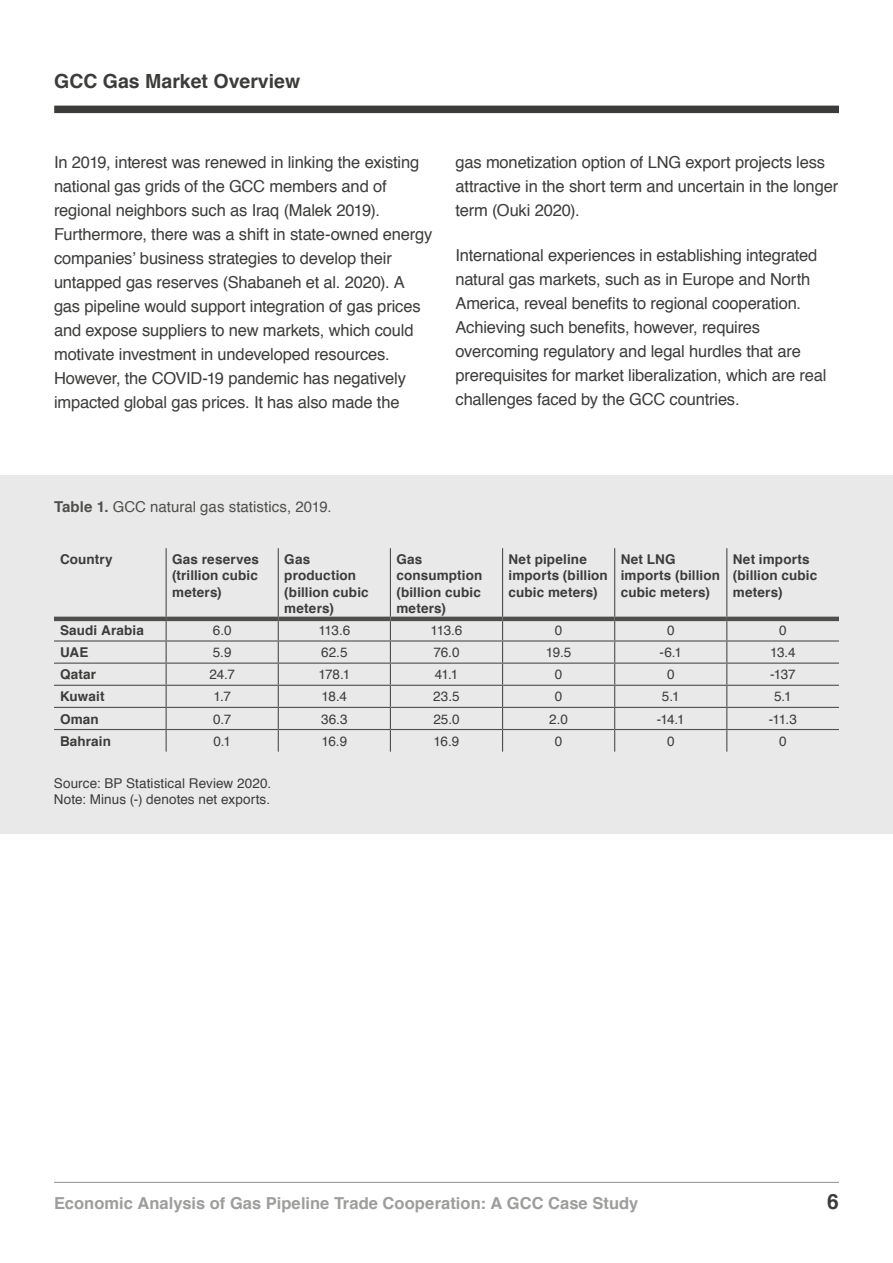
<style>
.page{position:relative;width:893px;height:1263px;background:#fff}
.page>*{position:absolute;margin:0;border:0;box-sizing:border-box;transform-origin:0 0}
.t1{font:700 21px "Helvetica";color:#3c3c3b}
.t2{font:700 19.5px "Helvetica";color:#3c3c3b}
.t3{font:16.5px/24px "Helvetica";letter-spacing:-.01em;color:#3c3c3b}
.t4{font:700 16.5px "Helvetica";color:#9d9d9c}
.t5{font:15px "Helvetica";letter-spacing:.005em;color:#4f4f4d}
.t6{font:700 13.5px/16.2px "Helvetica";letter-spacing:.01em;color:#3c3c3b}
.t7{font:13.5px/16.2px "Helvetica";letter-spacing:.005em;color:#3c3c3b}
.s1{font-weight:700}
</style>
<div class="page">
<hr style="left:54px;top:1182px;width:785px;height:1px;background:#9d9d9c">
<div style="left:54px;top:106px;width:785px;height:7px;background:#3c3c3b"></div>
<div style="left:0;top:475px;width:893px;height:358px;background:#e9e9e9"></div>
<hr style="left:166px;top:548px;width:1px;height:69px;background:#4f4f4d">
<hr style="left:278px;top:548px;width:1px;height:69px;background:#4f4f4d">
<hr style="left:390px;top:548px;width:1px;height:69px;background:#4f4f4d">
<hr style="left:502px;top:548px;width:1px;height:69px;background:#4f4f4d">
<hr style="left:614px;top:548px;width:1px;height:69px;background:#4f4f4d">
<hr style="left:726px;top:548px;width:1px;height:69px;background:#4f4f4d">
<hr style="left:54px;top:640px;width:112px;height:1px;background:#4f4f4d">
<hr style="left:166px;top:640px;width:112px;height:1px;background:#4f4f4d">
<hr style="left:278px;top:640px;width:112px;height:1px;background:#4f4f4d">
<hr style="left:390px;top:640px;width:113px;height:1px;background:#4f4f4d">
<hr style="left:503px;top:640px;width:112px;height:1px;background:#4f4f4d">
<hr style="left:615px;top:640px;width:112px;height:1px;background:#4f4f4d">
<hr style="left:727px;top:640px;width:112px;height:1px;background:#4f4f4d">
<hr style="left:54px;top:662px;width:112px;height:2px;background:#4f4f4d">
<hr style="left:166px;top:662px;width:112px;height:2px;background:#4f4f4d">
<hr style="left:278px;top:662px;width:112px;height:2px;background:#4f4f4d">
<hr style="left:390px;top:662px;width:113px;height:2px;background:#4f4f4d">
<hr style="left:503px;top:662px;width:112px;height:2px;background:#4f4f4d">
<hr style="left:615px;top:662px;width:112px;height:2px;background:#4f4f4d">
<hr style="left:727px;top:662px;width:112px;height:2px;background:#4f4f4d">
<hr style="left:54px;top:685px;width:112px;height:1px;background:#4f4f4d">
<hr style="left:166px;top:685px;width:112px;height:1px;background:#4f4f4d">
<hr style="left:278px;top:685px;width:112px;height:1px;background:#4f4f4d">
<hr style="left:390px;top:685px;width:113px;height:1px;background:#4f4f4d">
<hr style="left:503px;top:685px;width:112px;height:1px;background:#4f4f4d">
<hr style="left:615px;top:685px;width:112px;height:1px;background:#4f4f4d">
<hr style="left:727px;top:685px;width:112px;height:1px;background:#4f4f4d">
<hr style="left:54px;top:707px;width:112px;height:1px;background:#4f4f4d">
<hr style="left:166px;top:707px;width:112px;height:1px;background:#4f4f4d">
<hr style="left:278px;top:707px;width:112px;height:1px;background:#4f4f4d">
<hr style="left:390px;top:707px;width:113px;height:1px;background:#4f4f4d">
<hr style="left:503px;top:707px;width:112px;height:1px;background:#4f4f4d">
<hr style="left:615px;top:707px;width:112px;height:1px;background:#4f4f4d">
<hr style="left:727px;top:707px;width:112px;height:1px;background:#4f4f4d">
<hr style="left:54px;top:729px;width:112px;height:1px;background:#4f4f4d">
<hr style="left:166px;top:729px;width:112px;height:1px;background:#4f4f4d">
<svg style="left:166px;top:621px;width:1px;height:131px"></svg>
<hr style="left:278px;top:729px;width:112px;height:1px;background:#4f4f4d">
<svg style="left:278px;top:621px;width:1px;height:131px"></svg>
<hr style="left:390px;top:729px;width:113px;height:1px;background:#4f4f4d">
<svg style="left:390px;top:621px;width:1px;height:131px"></svg>
<hr style="left:503px;top:729px;width:112px;height:1px;background:#4f4f4d">
<svg style="left:502px;top:621px;width:1px;height:131px"></svg>
<hr style="left:615px;top:729px;width:112px;height:1px;background:#4f4f4d">
<svg style="left:614px;top:621px;width:1px;height:131px"></svg>
<hr style="left:727px;top:729px;width:112px;height:1px;background:#4f4f4d">
<svg style="left:726px;top:621px;width:1px;height:131px"></svg>
<hr style="left:54px;top:617px;width:112px;height:4px;background:#4f4f4d">
<hr style="left:166px;top:617px;width:112px;height:4px;background:#4f4f4d">
<hr style="left:278px;top:617px;width:112px;height:4px;background:#4f4f4d">
<hr style="left:390px;top:617px;width:113px;height:4px;background:#4f4f4d">
<hr style="left:503px;top:617px;width:112px;height:4px;background:#4f4f4d">
<hr style="left:615px;top:617px;width:112px;height:4px;background:#4f4f4d">
<hr style="left:727px;top:617px;width:112px;height:4px;background:#4f4f4d">
<p class="t2" style="left:54px;top:65px;width:248px">GCC Gas Market Overview</p>
<p class="t3" style="left:54px;top:150px;width:380px">In 2019, interest was renewed in linking the existing national gas grids of the GCC members and of regional neighbors such as Iraq (Malek 2019).<br>Furthermore, there was a shift in state-owned energy companies’ business strategies to develop their untapped gas reserves (Shabaneh et al. 2020). A gas pipeline would support integration of gas prices and expose suppliers to new markets, which could motivate investment in undeveloped resources.<br>However, the COVID-19 pandemic has negatively impacted global gas prices. It has also made the</p>
<p class="t3" style="left:455px;top:150px;width:384px">gas monetization option of LNG export projects less attractive in the short term and uncertain in the longer term (Ouki 2020).</p>
<p class="t3" style="left:455px;top:244px;width:372px">International experiences in establishing integrated natural gas markets, such as in Europe and North America, reveal benefits to regional cooperation.<br>Achieving such benefits, however, requires overcoming regulatory and legal hurdles that are prerequisites for market liberalization, which are real challenges faced by the GCC countries.</p>
<p class="t5" style="left:54px;top:496px;width:279px"><span class="s1">Table 1.</span> GCC natural gas statistics, 2019.</p>
<p class="t6" style="left:60px;top:552px;width:54px">Country</p>
<p class="t6" style="left:172px;top:552px;width:88px;text-align:justify">Gas reserves (trillion cubic meters)</p>
<p class="t6" style="left:284px;top:552px;width:86px">Gas production (billion cubic meters)</p>
<p class="t6" style="left:396px;top:552px;width:88px">Gas consumption (billion cubic meters)</p>
<p class="t6" style="left:509px;top:552px;width:101px">Net pipeline imports (billion cubic meters)</p>
<p class="t6" style="left:621px;top:552px;width:101px">Net LNG imports (billion cubic meters)</p>
<p class="t6" style="left:733px;top:552px;width:86px">Net imports (billion cubic meters)</p>
<p class="t6" style="left:60px;top:622px;width:86px">Saudi Arabia</p>
<p class="t7" style="left:213px;top:623px;width:20px">6.0</p>
<p class="t7" style="left:318px;top:623px;width:33px">113.6</p>
<p class="t7" style="left:430px;top:623px;width:33px">113.6</p>
<p class="t7" style="left:555px;top:623px;width:9px">0</p>
<p class="t7" style="left:667px;top:623px;width:9px">0</p>
<p class="t7" style="left:779px;top:623px;width:9px">0</p>
<p class="t6" style="left:60px;top:644px;width:30px">UAE</p>
<p class="t7" style="left:213px;top:645px;width:20px">5.9</p>
<p class="t7" style="left:321px;top:645px;width:28px">62.5</p>
<p class="t7" style="left:433px;top:645px;width:28px">76.0</p>
<p class="t7" style="left:546px;top:645px;width:27px">19.5</p>
<p class="t7" style="left:659px;top:645px;width:24px">-6.1</p>
<p class="t7" style="left:770px;top:645px;width:27px">13.4</p>
<p class="t6" style="left:60px;top:667px;width:38px">Qatar</p>
<p class="t7" style="left:209px;top:667px;width:27px">24.7</p>
<p class="t7" style="left:318px;top:667px;width:33px">178.1</p>
<p class="t7" style="left:435px;top:667px;width:25px">41.1</p>
<p class="t7" style="left:555px;top:667px;width:9px">0</p>
<p class="t7" style="left:667px;top:667px;width:9px">0</p>
<p class="t7" style="left:770px;top:667px;width:27px">-137</p>
<p class="t6" style="left:60px;top:689px;width:46px">Kuwait</p>
<p class="t7" style="left:213px;top:689px;width:19px">1.7</p>
<p class="t7" style="left:322px;top:689px;width:27px">18.4</p>
<p class="t7" style="left:433px;top:689px;width:28px">23.5</p>
<p class="t7" style="left:555px;top:689px;width:9px">0</p>
<p class="t7" style="left:662px;top:689px;width:19px">5.1</p>
<p class="t7" style="left:774px;top:689px;width:19px">5.1</p>
<p class="t6" style="left:60px;top:711px;width:40px">Oman</p>
<p class="t7" style="left:213px;top:711px;width:20px">0.7</p>
<p class="t7" style="left:321px;top:711px;width:28px">36.3</p>
<p class="t7" style="left:433px;top:711px;width:28px">25.0</p>
<p class="t7" style="left:549px;top:711px;width:20px">2.0</p>
<p class="t7" style="left:657px;top:711px;width:29px">-14.1</p>
<p class="t7" style="left:769px;top:711px;width:30px">-11.3</p>
<p class="t6" style="left:60px;top:733px;width:53px">Bahrain</p>
<p class="t7" style="left:213px;top:733px;width:19px">0.1</p>
<p class="t7" style="left:321px;top:733px;width:27px">16.9</p>
<p class="t7" style="left:434px;top:733px;width:27px">16.9</p>
<p class="t7" style="left:555px;top:733px;width:9px">0</p>
<p class="t7" style="left:667px;top:733px;width:9px">0</p>
<p class="t7" style="left:779px;top:733px;width:9px">0</p>
<p class="t7" style="left:54px;top:775px;width:219px">Source: BP Statistical Review 2020.<br>Note: Minus (-) denotes net exports.</p>
<p class="t4" style="left:54px;top:1190px;width:586px">Economic Analysis of Gas Pipeline Trade Cooperation: A GCC Case Study</p>
<p class="t1" style="left:827px;top:1185px;width:13px">6</p>
</div>
